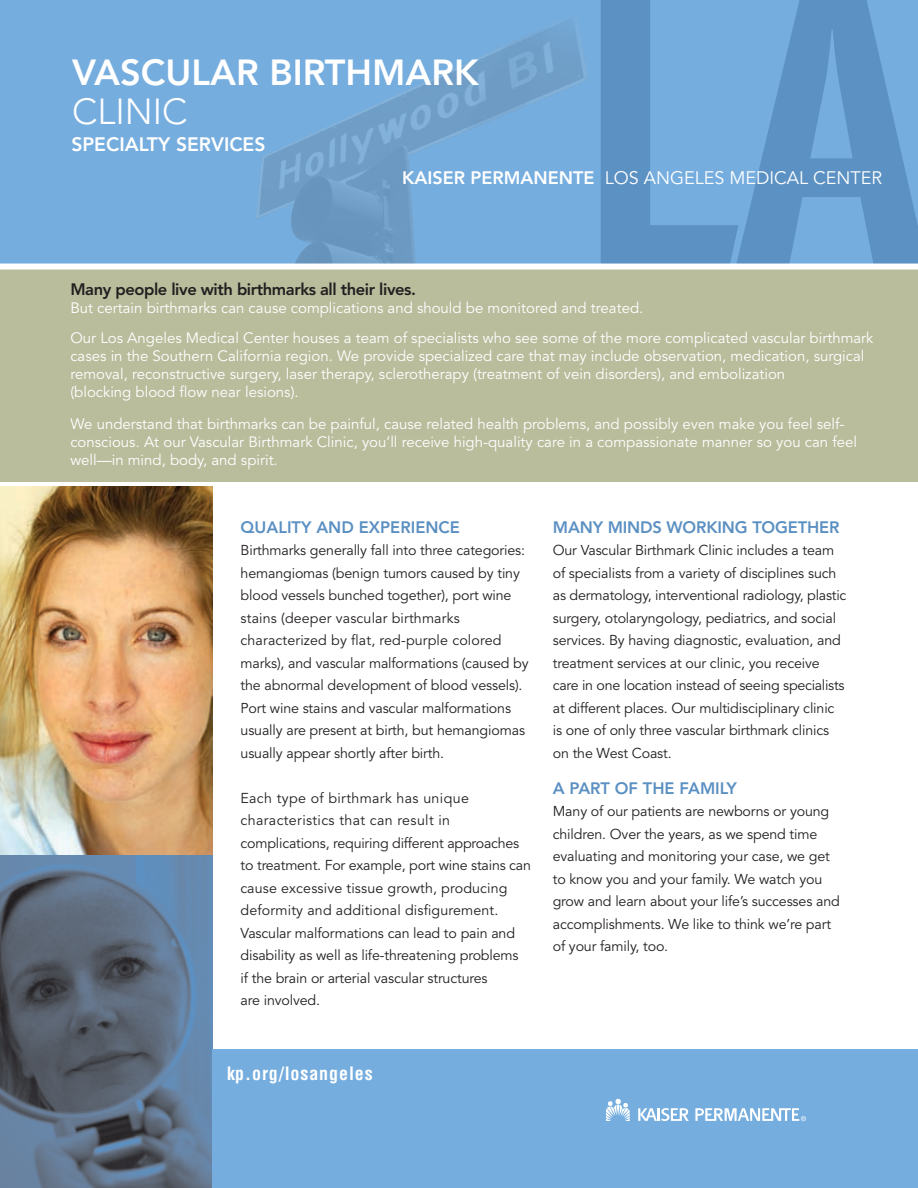
<style>
.page{position:relative;width:918px;height:1188px;background:#fff}
.page>*{position:absolute;margin:0;border:0;box-sizing:border-box;transform-origin:0 0}
.t1{font:800 36px "Avenir";color:#fff}
.t2{font:300 36px "Avenir";color:#fff}
.t3{font:800 19.35px "Avenir";color:#fff}
.t4{font:18px "Avenir";color:#fff}
.t5{font:700 condensed 18px "Helvetica";letter-spacing:.05em;color:#fff}
.t6{font:800 16.5px "Avenir";color:#5b90c2}
.t7{font:800 16.5px "Avenir";letter-spacing:-.025em;color:#231f20}
.t8{font:15px/18px "Avenir";color:#fff}
.t9{font:14.25px/22.5px "Avenir";letter-spacing:-.01em;color:#231f20}
.s1{font-weight:800}
</style>
<div class="page">
<div style="left:0;top:249px;width:918px;height:233px;background:#b9bd9c"></div>
<img style="left:0;top:0;width:601px;height:264px">
<svg style="left:601px;top:0;width:317px;height:264px;fill:#5b91c3"></svg>
<div style="left:0;top:264px;width:918px;height:6px;background:#fff"></div>
<img style="left:0;top:486px;width:212px;height:369px">
<img style="left:0;top:855px;width:212px;height:333px">
<div style="left:213px;top:1049px;width:705px;height:139px;background:#75adde"></div>
<svg style="left:606px;top:1099px;width:24px;height:22px"></svg>
<svg style="left:638px;top:1108px;width:51px;height:13px"></svg>
<svg style="left:695px;top:1108px;width:111px;height:13px"></svg>
<h1 class="t1" style="left:72px;top:52px;width:408px">VASCULAR BIRTHMARK</h1>
<h1 class="t2" style="left:72px;top:91px;width:117px">CLINIC</h1>
<h2 class="t3" style="left:71px;top:133px;width:196px">SPECIALTY SERVICES</h2>
<p class="t4" style="left:402px;top:167px;width:482px"><span class="s1">KAISER PERMANENTE</span> LOS ANGELES MEDICAL CENTER</p>
<p class="t7" style="left:70px;top:280px;width:347px">Many people live with birthmarks all their lives.</p>
<p class="t8" style="left:70px;top:293px;width:805px;line-height:30px">But certain birthmarks can cause complications and should be monitored and treated.<br>Our Los Angeles Medical Center houses a team of specialists who see some of the more complicated vascular birthmark</p>
<p class="t8" style="left:70px;top:347px;width:796px">cases in the Southern California region. We provide specialized care that may include observation, medication, surgical removal, reconstructive surgery, laser therapy, sclerotherapy (treatment of vein disorders), and embolization<br>(blocking blood flow near lesions).</p>
<p class="t8" style="left:70px;top:415px;width:788px">We understand that birthmarks can be painful, cause related health problems, and possibly even make you feel self&shy;conscious. At our Vascular Birthmark Clinic, you’ll receive high-quality care in a compassionate manner so you can feel well—in mind, body, and spirit.</p>
<p class="t6" style="left:241px;top:517px;width:221px">QUALITY AND EXPERIENCE</p>
<p class="t9" style="left:241px;top:539px;width:290px">Birthmarks generally fall into three categories: hemangiomas (benign tumors caused by tiny blood vessels bunched together), port wine stains (deeper vascular birthmarks characterized by flat, red-purple colored marks), and vascular malformations (caused by the abnormal development of blood vessels).<br>Port wine stains and vascular malformations usually are present at birth, but hemangiomas usually appear shortly after birth.</p>
<p class="t9" style="left:241px;top:787px;width:292px">Each type of birthmark has unique characteristics that can result in complications, requiring different approaches to treatment. For example, port wine stains can cause excessive tissue growth, producing deformity and additional disfigurement.<br>Vascular malformations can lead to pain and disability as well as life-threatening problems<br>if the brain or arterial vascular structures<br>are involved.</p>
<p class="t6" style="left:553px;top:517px;width:288px">MANY MINDS WORKING TOGETHER</p>
<p class="t9" style="left:553px;top:539px;width:295px">Our Vascular Birthmark Clinic includes a team of specialists from a variety of disciplines such as dermatology, interventional radiology, plastic surgery, otolaryngology, pediatrics, and social services. By having diagnostic, evaluation, and treatment services at our clinic, you receive care in one location instead of seeing specialists at different places. Our multidisciplinary clinic is one of only three vascular birthmark clinics on the West Coast.</p>
<p class="t6" style="left:553px;top:778px;width:186px">A PART OF THE FAMILY</p>
<p class="t9" style="left:553px;top:800px;width:289px">Many of our patients are newborns or young children. Over the years, as we spend time evaluating and monitoring your case, we get to know you and your family. We watch you grow and learn about your life’s successes and accomplishments. We like to think we’re part of your family, too.</p>
<p class="t5" style="left:227px;top:1062px;width:147px">kp.org/losangeles</p>
</div>
